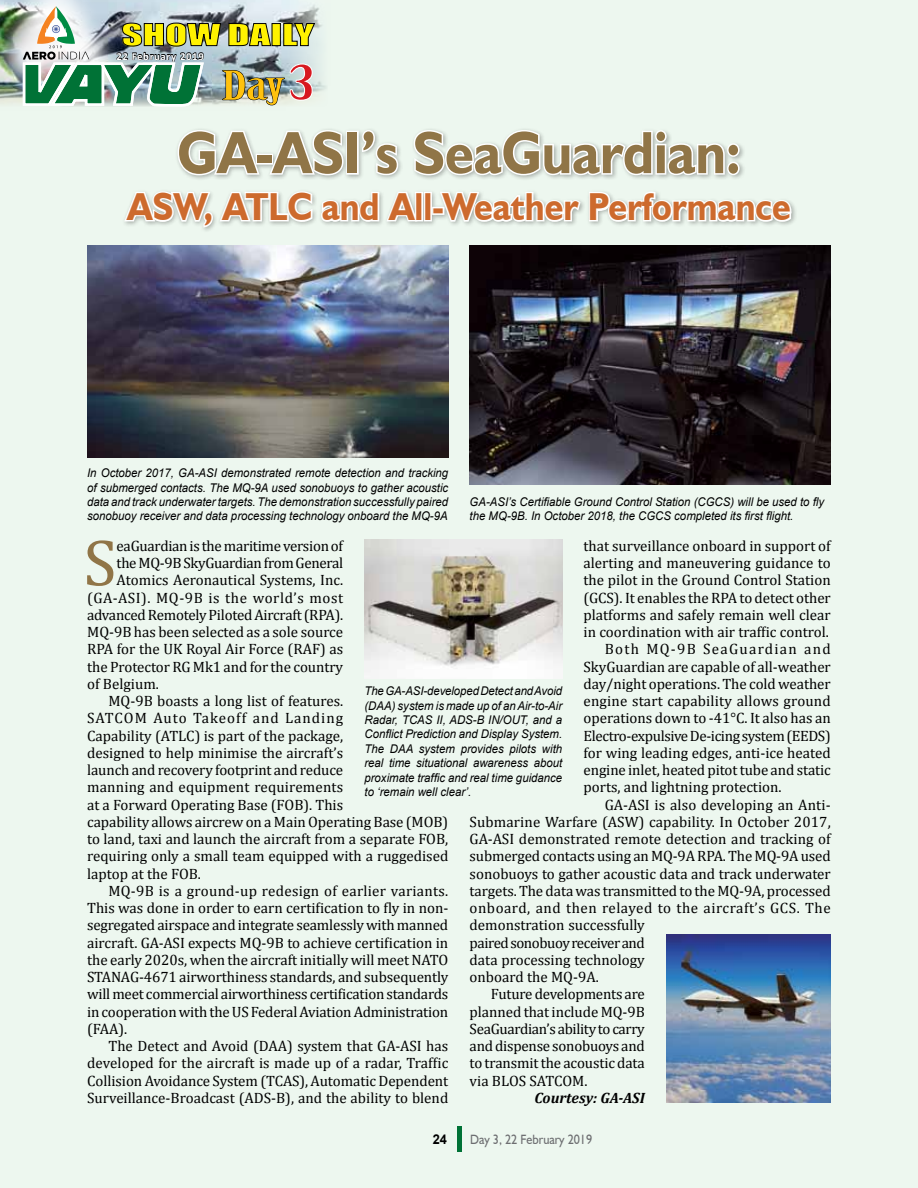
<style>
.page{position:relative;width:918px;height:1188px;background:#edf7ef}
.page>*{position:absolute;margin:0;border:0;box-sizing:border-box;transform-origin:0 0}
.t1{font:66.75px "Cambria";color:#907547}
.t2{font:700 60px "Humanist 521 BT";color:#907547;scale:.9 1}
.t3{font:700 39px "Humanist 521 BT";color:#cd6a2d;scale:.9 1}
.t4{font:38.85px "Birch Std";color:#ffc20e;scale:1.9 1}
.t5{font:27.9px "Impact";color:#fff200;scale:1.46 1}
.t6{font:15px "Cambria";color:#000}
.t7{font:15px "Cambria";letter-spacing:-.025em;color:#000}
.t8{font:15px "Cambria";letter-spacing:-.02em;color:#000}
.t9{font:15px "Cambria";letter-spacing:.035em;color:#000}
.t10{font:15px "Cambria";letter-spacing:.02em;color:#000}
.t11{font:15px "Cambria";letter-spacing:.04em;color:#000}
.t12{font:15px "Cambria";letter-spacing:.065em;color:#000}
.t13{font:15px "Cambria";letter-spacing:-.03em;color:#000}
.t14{font:15px "Cambria";letter-spacing:.085em;color:#000}
.t15{font:italic 700 15px "Cambria";letter-spacing:-.005em;color:#000}
.t16{font:13.5px "Humanist 521 BT";color:#6d6e71;scale:.9 1}
.t17{font:700 13.5px "Arial";color:#000;scale:.95 1}
.t18{font:italic 12px/14.4px "Arial";color:#000;text-align:justify;scale:.95 1}
.t19{font:700 10.5px "Calibri";letter-spacing:.06em;color:#fff}
.s1{font-size:46.95px;color:#d71920}
</style>
<div class="page">
<img style="left:0;top:0;width:326px;height:104px">
<div style="left:0;top:0;width:121px;height:92px;background:#fff;opacity:.75"></div>
<img style="left:22px;top:6px;width:293px;height:101px">
<svg style="left:177px;top:129px;width:168px;height:48px"></svg>
<div style="left:346px;top:131px;width:13px;height:44px;border:3px solid #fff"></div>
<svg style="left:360px;top:129px;width:40px;height:48px"></svg>
<svg style="left:413px;top:129px;width:329px;height:48px"></svg>
<svg style="left:124px;top:191px;width:296px;height:38px"></svg>
<div style="left:415px;top:192px;width:8px;height:29px;border:3px solid #fff"></div>
<div style="left:424px;top:192px;width:8px;height:29px;border:3px solid #fff"></div>
<div style="left:432px;top:207px;width:12px;height:8px;border:3px solid #fff"></div>
<svg style="left:438px;top:192px;width:356px;height:32px"></svg>
<img style="left:87px;top:245px;width:361px;height:213px">
<img style="left:364px;top:539px;width:198px;height:139px">
<img style="left:470px;top:245px;width:361px;height:240px">
<img style="left:666px;top:935px;width:165px;height:168px">
<hr style="left:457px;top:1126px;width:4px;height:26px;background:#007236">
<h3 class="t5" style="left:122px;top:13px;width:133px">SHOW DAILY</h3>
<p class="t19" style="left:116px;top:49px;width:89px">22 February 2019</p>
<h3 class="t4" style="left:222px;top:64px;width:50px">Day<span class="s1">3</span></h3>
<h2 class="t2" style="left:177px;top:115px;width:627px">GA-ASI’s SeaGuardian:</h2>
<h3 class="t3" style="left:127px;top:182px;width:739px">ASW, ATLC and All-Weather Performance</h3>
<p class="t18" style="left:87px;top:466px;width:382px">In October 2017, GA-ASI demonstrated remote detection and tracking of submerged contacts. The MQ-9A used sonobuoys to gather acoustic data and track underwater targets. The demonstration successfully paired sonobuoy receiver and data processing technology onboard the MQ-9A</p>
<p class="t18" style="left:470px;top:495px;width:375px">GA-ASI’s Certifiable Ground Control Station (CGCS) will be used to fly the MQ-9B. In October 2018, the CGCS completed its first flight.</p>
<h1 class="t1" style="left:83px;top:523px;width:35px">S</h1>
<p class="t8" style="left:117px;top:537px;width:228px">eaGuardian is the maritime version of</p>
<p class="t6" style="left:584px;top:537px;width:249px">that surveillance onboard in support of</p>
<p class="t6" style="left:584px;top:554px;width:249px">alerting and maneuvering guidance to</p>
<p class="t6" style="left:584px;top:571px;width:249px">the pilot in the Ground Control Station</p>
<p class="t6" style="left:584px;top:589px;width:249px">(GCS). It enables the RPA to detect other</p>
<p class="t6" style="left:584px;top:606px;width:249px">platforms and safely remain well clear</p>
<p class="t6" style="left:584px;top:623px;width:247px">in coordination with air traffic control.</p>
<p class="t14" style="left:605px;top:640px;width:228px">Both MQ-9B SeaGuardian and</p>
<p class="t6" style="left:584px;top:658px;width:249px">SkyGuardian are capable of all-weather</p>
<p class="t6" style="left:584px;top:675px;width:249px">day/night operations. The cold weather</p>
<p class="t6" style="left:584px;top:692px;width:249px">engine start capability allows ground</p>
<p class="t6" style="left:584px;top:709px;width:249px">operations down to -41°C. It also has an</p>
<p class="t7" style="left:584px;top:727px;width:249px">Electro-expulsive De-icing system (EEDS)</p>
<p class="t6" style="left:584px;top:744px;width:249px">for wing leading edges, anti-ice heated</p>
<p class="t6" style="left:584px;top:761px;width:249px">engine inlet, heated pitot tube and static</p>
<p class="t6" style="left:584px;top:778px;width:200px">ports, and lightning protection.</p>
<p class="t6" style="left:605px;top:796px;width:228px">GA-ASI is also developing an Anti-</p>
<p class="t6" style="left:470px;top:813px;width:363px">Submarine Warfare (ASW) capability. In October 2017,</p>
<p class="t6" style="left:470px;top:830px;width:363px">GA-ASI demonstrated remote detection and tracking of</p>
<p class="t6" style="left:470px;top:847px;width:363px">submerged contacts using an MQ-9A RPA. The MQ-9A used</p>
<p class="t6" style="left:470px;top:865px;width:363px">sonobuoys to gather acoustic data and track underwater</p>
<p class="t6" style="left:470px;top:882px;width:363px">targets. The data was transmitted to the MQ-9A, processed</p>
<p class="t9" style="left:470px;top:899px;width:363px">onboard, and then relayed to the aircraft’s GCS. The</p>
<p class="t6" style="left:470px;top:916px;width:177px">demonstration successfully</p>
<p class="t13" style="left:470px;top:934px;width:177px">paired sonobuoy receiver and</p>
<p class="t6" style="left:470px;top:951px;width:177px">data processing technology</p>
<p class="t6" style="left:470px;top:968px;width:131px">onboard the MQ-9A.</p>
<p class="t6" style="left:491px;top:985px;width:155px">Future developments are</p>
<p class="t6" style="left:470px;top:1003px;width:177px">planned that include MQ-9B</p>
<p class="t7" style="left:470px;top:1020px;width:177px">SeaGuardian’s ability to carry</p>
<p class="t6" style="left:470px;top:1037px;width:177px">and dispense sonobuoys and</p>
<p class="t6" style="left:470px;top:1054px;width:177px">to transmit the acoustic data</p>
<p class="t6" style="left:470px;top:1072px;width:119px">via BLOS SATCOM.</p>
<p class="t15" style="left:535px;top:1087px;width:112px">Courtesy: GA-ASI</p>
<p class="t8" style="left:117px;top:554px;width:228px">the MQ-9B SkyGuardian from General</p>
<p class="t6" style="left:117px;top:571px;width:228px">Atomics Aeronautical Systems, Inc.</p>
<p class="t11" style="left:87px;top:589px;width:258px">(GA-ASI). MQ-9B is the world’s most</p>
<p class="t6" style="left:87px;top:606px;width:258px">advanced Remotely Piloted Aircraft (RPA).</p>
<p class="t6" style="left:87px;top:623px;width:258px">MQ-9B has been selected as a sole source</p>
<p class="t6" style="left:87px;top:640px;width:258px">RPA for the UK Royal Air Force (RAF) as</p>
<p class="t6" style="left:87px;top:658px;width:258px">the Protector RG Mk1 and for the country</p>
<p class="t6" style="left:87px;top:675px;width:73px">of Belgium.</p>
<p class="t6" style="left:108px;top:692px;width:236px">MQ-9B boasts a long list of features.</p>
<p class="t12" style="left:87px;top:709px;width:258px">SATCOM Auto Takeoff and Landing</p>
<p class="t6" style="left:87px;top:727px;width:258px">Capability (ATLC) is part of the package,</p>
<p class="t6" style="left:87px;top:744px;width:258px">designed to help minimise the aircraft’s</p>
<p class="t6" style="left:87px;top:761px;width:258px">launch and recovery footprint and reduce</p>
<p class="t6" style="left:87px;top:778px;width:258px">manning and equipment requirements</p>
<p class="t6" style="left:87px;top:796px;width:258px">at a Forward Operating Base (FOB). This</p>
<p class="t6" style="left:87px;top:813px;width:363px">capability allows aircrew on a Main Operating Base (MOB)</p>
<p class="t6" style="left:87px;top:830px;width:363px">to land, taxi and launch the aircraft from a separate FOB,</p>
<p class="t6" style="left:87px;top:847px;width:363px">requiring only a small team equipped with a ruggedised</p>
<p class="t6" style="left:87px;top:865px;width:115px">laptop at the FOB.</p>
<p class="t10" style="left:108px;top:882px;width:341px">MQ-9B is a ground-up redesign of earlier variants.</p>
<p class="t6" style="left:87px;top:899px;width:363px">This was done in order to earn certification to fly in non-</p>
<p class="t6" style="left:87px;top:916px;width:363px">segregated airspace and integrate seamlessly with manned</p>
<p class="t6" style="left:87px;top:934px;width:363px">aircraft. GA-ASI expects MQ-9B to achieve certification in</p>
<p class="t6" style="left:87px;top:951px;width:363px">the early 2020s, when the aircraft initially will meet NATO</p>
<p class="t6" style="left:87px;top:968px;width:363px">STANAG-4671 airworthiness standards, and subsequently</p>
<p class="t6" style="left:87px;top:985px;width:363px">will meet commercial airworthiness certification standards</p>
<p class="t6" style="left:87px;top:1003px;width:363px">in cooperation with the US Federal Aviation Administration</p>
<p class="t6" style="left:87px;top:1020px;width:42px">(FAA).</p>
<p class="t6" style="left:108px;top:1037px;width:341px">The Detect and Avoid (DAA) system that GA-ASI has</p>
<p class="t6" style="left:87px;top:1054px;width:363px">developed for the aircraft is made up of a radar, Traffic</p>
<p class="t6" style="left:87px;top:1072px;width:363px">Collision Avoidance System (TCAS), Automatic Dependent</p>
<p class="t6" style="left:87px;top:1089px;width:363px">Surveillance-Broadcast (ADS-B), and the ability to blend</p>
<p class="t18" style="left:365px;top:684px;width:210px">The GA-ASI-developed Detect and Avoid (DAA) system is made up of an Air-to-Air Radar, TCAS II, ADS-B IN/OUT, and a Conflict Prediction and Display System.<br>The DAA system provides pilots with real time situational awareness about proximate traffic and real time guidance to ‘remain well clear’.</p>
<p class="t17" style="left:433px;top:1130px;width:17px">24</p>
<p class="t16" style="left:470px;top:1131px;width:137px">Day 3, 22 February 2019</p>
</div>
